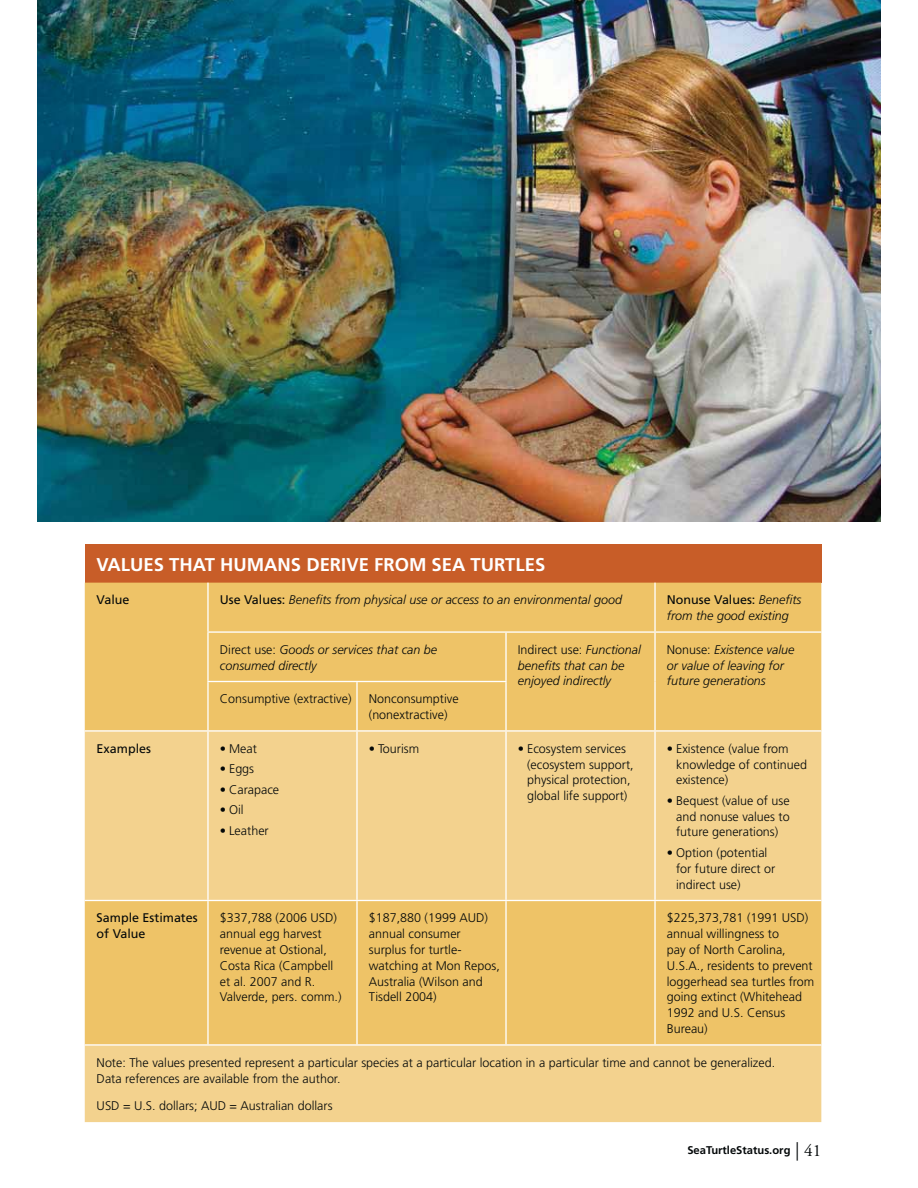
<style>
.page{position:relative;width:918px;height:1188px;background:#fff}
.page>*{position:absolute;margin:0;border:0;box-sizing:border-box;transform-origin:0 0}
.t1{font:700 18.45px "Frutiger";color:#fff}
.t2{font:300 12.6px/15.9px "Frutiger";color:#040809}
.t3{font:italic 300 12.6px/15.9px "Frutiger";color:#040809}
.t4{font:12.6px/15.9px "Frutiger";color:#040809}
.t5{font:700 11.25px "Frutiger";color:#040809}
.s1{font-weight:400;font-style:normal}
.s2{font-style:normal}
.s3{font-family:"Adobe Garamond Pro";font-weight:400;font-size:18.45px}
.s4{font-family:"Adobe Garamond Pro";font-weight:400;font-size:17.1px}
</style>
<div class="page">
<div style="left:85px;top:545px;width:736px;height:38px;background:#c85d28"></div>
<div style="left:85px;top:583px;width:736px;height:147px;background:#eec367"></div>
<svg style="left:85px;top:732px;width:736px;height:390px;background:#f1cc7f"></svg>
<hr style="left:207px;top:583px;width:2px;height:48px;background:#fff">
<hr style="left:654px;top:583px;width:2px;height:48px;background:#fff">
<hr style="left:207px;top:631px;width:150px;height:2px;background:#fff">
<hr style="left:207px;top:633px;width:2px;height:48px;background:#fff">
<hr style="left:357px;top:631px;width:149px;height:2px;background:#fff">
<hr style="left:506px;top:631px;width:149px;height:2px;background:#fff">
<hr style="left:505px;top:633px;width:2px;height:48px;background:#fff">
<hr style="left:655px;top:631px;width:166px;height:2px;background:#fff">
<hr style="left:654px;top:633px;width:2px;height:49px;background:#fff">
<hr style="left:654px;top:682px;width:2px;height:48px;background:#fff">
<hr style="left:207px;top:681px;width:150px;height:1px;background:#fff">
<hr style="left:207px;top:682px;width:2px;height:48px;background:#fff">
<hr style="left:357px;top:681px;width:150px;height:1px;background:#fff">
<hr style="left:356px;top:682px;width:2px;height:48px;background:#fff">
<hr style="left:505px;top:682px;width:2px;height:48px;background:#fff">
<hr style="left:207px;top:732px;width:2px;height:168px;background:#fff">
<hr style="left:356px;top:732px;width:2px;height:168px;background:#fff">
<hr style="left:505px;top:732px;width:2px;height:168px;background:#fff">
<hr style="left:654px;top:732px;width:2px;height:168px;background:#fff">
<hr style="left:85px;top:900px;width:272px;height:1px;background:#fff">
<hr style="left:207px;top:901px;width:2px;height:143px;background:#fff">
<hr style="left:357px;top:900px;width:149px;height:1px;background:#fff">
<hr style="left:356px;top:901px;width:2px;height:143px;background:#fff">
<hr style="left:506px;top:900px;width:149px;height:1px;background:#fff">
<hr style="left:505px;top:901px;width:2px;height:143px;background:#fff">
<hr style="left:655px;top:900px;width:166px;height:1px;background:#fff">
<hr style="left:654px;top:901px;width:2px;height:143px;background:#fff">
<hr style="left:85px;top:1044px;width:421px;height:2px;background:#fff">
<hr style="left:506px;top:1044px;width:315px;height:2px;background:#fff">
<img style="left:37px;top:0;width:844px;height:521px">
<h1 class="t1" style="left:97px;top:557px;width:450px">VALUES THAT HUMANS DERIVE FROM SEA TURTLES</h1>
<p class="t4" style="left:97px;top:593px;width:34px">Value</p>
<p class="t3" style="left:220px;top:593px;width:404px"><span class="s1">Use Values:</span> Benefits from physical use or access to an environmental good</p>
<p class="t3" style="left:667px;top:593px;width:136px"><span class="s1">Nonuse Values:</span> Benefits from the good existing</p>
<p class="t3" style="left:220px;top:642px;width:219px"><span class="s2">Direct use:</span> Goods or services that can be consumed directly</p>
<p class="t3" style="left:518px;top:642px;width:125px"><span class="s2">Indirect use:</span> Functional benefits that can be enjoyed indirectly</p>
<p class="t3" style="left:667px;top:642px;width:129px"><span class="s2">Nonuse:</span> Existence value or value of leaving for future generations</p>
<p class="t2" style="left:220px;top:692px;width:133px">Consumptive (extractive)</p>
<p class="t2" style="left:369px;top:692px;width:91px">Nonconsumptive (nonextractive)</p>
<p class="t4" style="left:97px;top:741px;width:56px">Examples</p>
<p class="t2" style="left:220px;top:741px;width:39px">• Meat</p>
<p class="t2" style="left:220px;top:762px;width:36px">• Eggs</p>
<p class="t2" style="left:220px;top:782px;width:61px">• Carapace</p>
<p class="t2" style="left:220px;top:803px;width:25px">• Oil</p>
<p class="t2" style="left:220px;top:823px;width:50px">• Leather</p>
<p class="t2" style="left:369px;top:741px;width:52px">• Tourism</p>
<p class="t2" style="left:527px;top:741px;width:108px;text-indent:-9px">• Ecosystem services (ecosystem support, physical protection, global life support)</p>
<p class="t2" style="left:676px;top:741px;width:133px;text-indent:-9px">• Existence (value from knowledge of continued existence)</p>
<p class="t2" style="left:676px;top:793px;width:115px;text-align:justify;text-indent:-9px">• Bequest (value of use and nonuse values to future generations)</p>
<p class="t2" style="left:676px;top:846px;width:101px;text-indent:-9px">• Option (potential for future direct or indirect use)</p>
<p class="t4" style="left:97px;top:911px;width:103px">Sample Estimates of Value</p>
<p class="t2" style="left:220px;top:911px;width:123px">$337,788 (2006 USD) annual egg harvest revenue at Ostional,<br>Costa Rica (Campbell et al. 2007 and R.<br>Valverde, pers. comm.)</p>
<p class="t2" style="left:369px;top:911px;width:133px">$187,880 (1999 AUD) annual consumer surplus for turtle&shy;watching at Mon Repos,<br>Australia (Wilson and<br>Tisdell 2004)</p>
<p class="t2" style="left:667px;top:911px;width:149px">$225,373,781 (1991 USD) annual willingness to<br>pay of North Carolina,<br>U.S.A., residents to prevent loggerhead sea turtles from going extinct (Whitehead<br>1992 and U.S. Census<br>Bureau)</p>
<p class="t2" style="left:97px;top:1055px;width:680px">Note: The values presented represent a particular species at a particular location in a particular time and cannot be generalized.<br>Data references are available from the author.</p>
<p class="t2" style="left:97px;top:1099px;width:237px">USD = U.S. dollars; AUD = Australian dollars</p>
<p class="t5" style="left:687px;top:1146px;width:135px">SeaTurtleStatus.org <span class="s3">|</span> <span class="s4">41</span></p>
</div>
